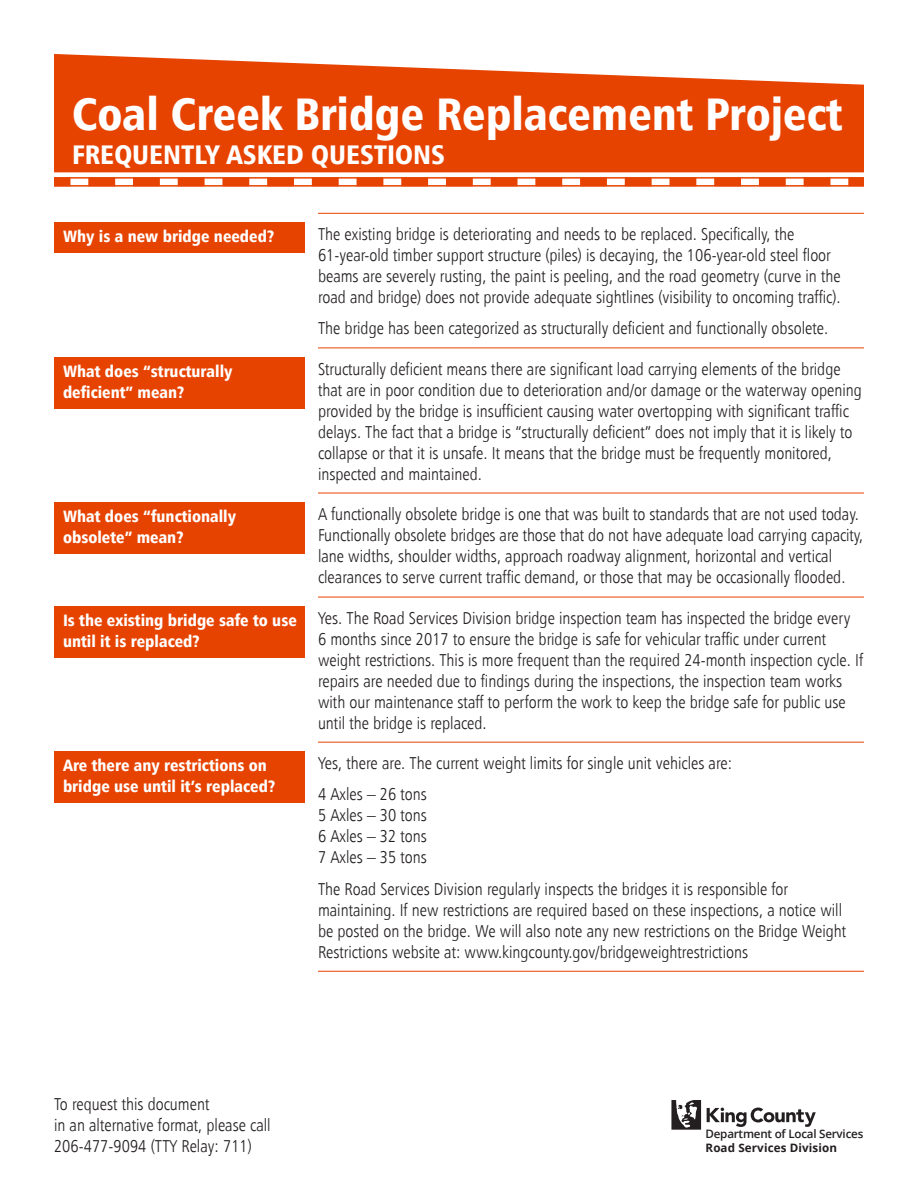
<style>
.page{position:relative;width:918px;height:1188px;background:#fff}
.page>*{position:absolute;margin:0;border:0;box-sizing:border-box;transform-origin:0 0}
._00a_BasicText_Human{font:900 condensed 45.75px "Humanist 777 BT";color:#fff}
._00a_BasicText_Human-2{font:900 condensed 27px "Humanist 777 BT";color:#fff}
.Text{font:300 condensed 17.25px/21px "Humanist 777 BT";color:#231f20}
.Q{font:900 condensed 16.5px/21px "Humanist 777 BT";color:#fff}
.t1{font:600 11.7px/13.5px "Open Sans";letter-spacing:-.02em;color:#231f20}
.s1{font-weight:700}
</style>
<div class="page">
<svg style="left:54px;top:54px;width:810px;height:118px;background:#ea5b21"></svg>
<svg style="left:54px;top:179px;width:810px;height:6px"></svg>
<hr style="left:54px;top:177px;width:810px;height:2px;background:#e74300">
<hr style="left:54px;top:185px;width:810px;height:2px;background:#e74300">
<svg style="left:671px;top:1100px;width:30px;height:30px"></svg>
<svg style="left:707px;top:1108px;width:109px;height:19px"></svg>
<hr style="left:318px;top:213px;width:546px;height:1px;background:#e74300">
<hr style="left:318px;top:348px;width:546px;height:1px;background:#e74300">
<hr style="left:318px;top:493px;width:546px;height:1px;background:#e74300">
<hr style="left:318px;top:597px;width:546px;height:1px;background:#e74300">
<hr style="left:318px;top:742px;width:546px;height:1px;background:#e74300">
<hr style="left:318px;top:971px;width:546px;height:1px;background:#e74300">
<div style="left:54px;top:222px;width:250px;height:31px;background:#e74300"></div>
<div style="left:54px;top:357px;width:250px;height:51px;background:#e74300"></div>
<div style="left:54px;top:502px;width:250px;height:52px;background:#e74300"></div>
<div style="left:54px;top:606px;width:250px;height:52px;background:#e74300"></div>
<div style="left:54px;top:751px;width:250px;height:52px;background:#e74300"></div>
<p class="_00a_BasicText_Human" style="left:72px;top:85px;width:772px">Coal Creek Bridge Replacement Project</p>
<p class="_00a_BasicText_Human-2" style="left:72px;top:137px;width:374px">FREQUENTLY ASKED QUESTIONS</p>
<p class="Q" style="left:63px;top:226px;width:213px">Why is a new bridge needed?</p>
<p class="Text" style="left:318px;top:223px;width:524px">The existing bridge is deteriorating and needs to be replaced. Specifically, the 61-year‑old timber support structure (piles) is decaying, the 106-year-old steel floor beams are severely rusting, the paint is peeling, and the road geometry (curve in the road and bridge) does not provide adequate sightlines (visibility to oncoming traffic).</p>
<p class="Text" style="left:318px;top:318px;width:512px">The bridge has been categorized as structurally deficient and functionally obsolete.</p>
<p class="Q" style="left:63px;top:360px;width:171px">What does “structurally deficient” mean?</p>
<p class="Text" style="left:318px;top:358px;width:545px">Structurally deficient means there are significant load carrying elements of the bridge that are in poor condition due to deterioration and/or damage or the waterway opening provided by the bridge is insufficient causing water overtopping with significant traffic delays. The fact that a bridge is “structurally deficient” does not imply that it is likely to collapse or that it is unsafe. It means that the bridge must be frequently monitored, inspected and maintained.</p>
<p class="Q" style="left:63px;top:505px;width:175px">What does “functionally obsolete” mean?</p>
<p class="Text" style="left:318px;top:503px;width:547px">A functionally obsolete bridge is one that was built to standards that are not used today.<br>Functionally obsolete bridges are those that do not have adequate load carrying capacity, lane widths, shoulder widths, approach roadway alignment, horizontal and vertical clearances to serve current traffic demand, or those that may be occasionally flooded.</p>
<p class="Q" style="left:63px;top:609px;width:235px">Is the existing bridge safe to use until it is replaced?</p>
<p class="Text" style="left:318px;top:607px;width:547px">Yes. The Road Services Division bridge inspection team has inspected the bridge every<br>6 months since 2017 to ensure the bridge is safe for vehicular traffic under current weight restrictions. This is more frequent than the required 24-month inspection cycle. If repairs are needed due to findings during the inspections, the inspection team works with our maintenance staff to perform the work to keep the bridge safe for public use until the bridge is replaced.</p>
<p class="Q" style="left:63px;top:755px;width:214px">Are there any restrictions on bridge use until it’s replaced?</p>
<p class="Text" style="left:318px;top:752px;width:416px">Yes, there are. The current weight limits for single unit vehicles are:</p>
<p class="Text" style="left:318px;top:783px;width:110px;text-align:justify">4 Axles – 26 tons 5 Axles – 30 tons 6 Axles – 32 tons 7 Axles – 35 tons</p>
<p class="Text" style="left:318px;top:878px;width:530px">The Road Services Division regularly inspects the bridges it is responsible for maintaining. If new restrictions are required based on these inspections, a notice will be posted on the bridge. We will also note any new restrictions on the Bridge Weight Restrictions website at: www.kingcounty.gov/bridgeweightrestrictions</p>
<p class="Text" style="left:54px;top:1093px;width:218px">To request this document<br>in an alternative format, please call<br>206-477-9094 (TTY Relay: 711)</p>
<p class="t1" style="left:706px;top:1127px;width:159px">Department of Local Services<br><span class="s1">Road Services Division</span></p>
</div>
